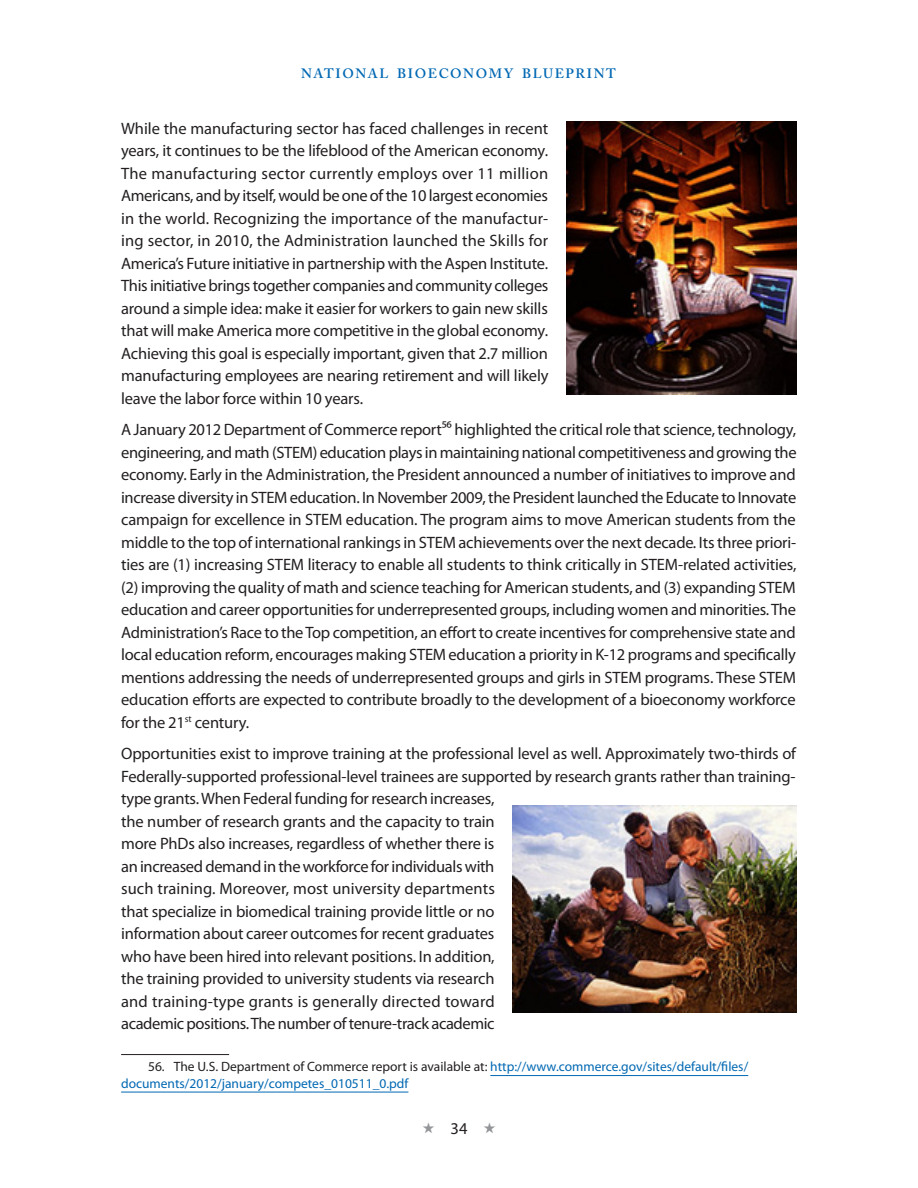
<style>
.page{position:relative;width:918px;height:1188px;background:#fff}
.page>*{position:absolute;margin:0;border:0;box-sizing:border-box;transform-origin:0 0}
.Text{font:16.5px/22.5px "Myriad Pro";letter-spacing:-.01em;color:#231f20;text-align:justify}
.Footnote{font:13.5px/16.5px "Myriad Pro";color:#0168b3}
.t1{font:600 13.5px "Adobe Caslon Pro";letter-spacing:.12em;color:#0168b3}
.s1{color:#231f20}
.s2{color:#939598}
</style>
<div class="page">
<hr style="left:121px;top:1054px;width:108px;height:1px;background:#231f20">
<hr style="left:490px;top:1075px;width:258px;height:1px;background:#0168b3">
<hr style="left:121px;top:1092px;width:287px;height:1px;background:#0168b3">
<img style="left:513px;top:806px;width:283px;height:207px">
<img style="left:566px;top:122px;width:230px;height:272px">
<p class="t1" style="left:301px;top:65px;width:305px">NATIONAL BIOECONOMY BLUEPRINT</p>
<p class="Text" style="left:121px;top:117px;width:429px">While the manufacturing sector has faced challenges in recent years, it continues to be the lifeblood of the American economy.<br>The manufacturing sector currently employs over 11 million Americans, and by itself, would be one of the 10 largest economies in the world. Recognizing the importance of the manufactur&shy;ing sector, in 2010, the Administration launched the Skills for America’s Future initiative in partnership with the Aspen Institute.<br>This initiative brings together companies and community colleges around a simple idea: make it easier for workers to gain new skills that will make America more competitive in the global economy.<br>Achieving this goal is especially important, given that 2.7 million manufacturing employees are nearing retirement and will likely leave the labor force within 10 years.</p>
<p class="Text" style="left:121px;top:418px;width:677px">A January 2012 Department of Commerce report56 highlighted the critical role that science, technology, engineering, and math (STEM) education plays in maintaining national competitiveness and growing the economy. Early in the Administration, the President announced a number of initiatives to improve and increase diversity in STEM education. In November 2009, the President launched the Educate to Innovate campaign for excellence in STEM education. The program aims to move American students from the middle to the top of international rankings in STEM achievements over the next decade. Its three priori&shy;ties are (1) increasing STEM literacy to enable all students to think critically in STEM-related activities, (2) improving the quality of math and science teaching for American students, and (3) expanding STEM education and career opportunities for underrepresented groups, including women and minorities. The Administration’s Race to the Top competition, an effort to create incentives for comprehensive state and local education reform, encourages making STEM education a priority in K-12 programs and specifically mentions addressing the needs of underrepresented groups and girls in STEM programs. These STEM education efforts are expected to contribute broadly to the development of a bioeconomy workforce for the 21<sup>st</sup> century.</p>
<p class="Text" style="left:121px;top:742px;width:677px;text-align:left">Opportunities exist to improve training at the professional level as well. Approximately two-thirds of Federally-supported professional-level trainees are supported by research grants rather than training&shy;type grants. When Federal funding for research increases,<br>the number of research grants and the capacity to train<br>more PhDs also increases, regardless of whether there is<br>an increased demand in the workforce for individuals with<br>such training. Moreover, most university departments<br>that specialize in biomedical training provide little or no<br>information about career outcomes for recent graduates<br>who have been hired into relevant positions. In addition,<br>the training provided to university students via research<br>and training-type grants is generally directed toward<br>academic positions. The number of tenure-track academic</p>
<p class="Footnote" style="left:121px;top:1058px;width:629px;text-indent:27px"><span class="s1">56. The U.S. Department of Commerce report is available at:</span> http://www.commerce.gov/sites/default/files/ documents/2012/january/competes_010511_0.pdf</p>
<p class="Text" style="left:422px;top:1117px;width:75px"><span class="s2">★</span>34<span class="s2">★</span></p>
</div>
